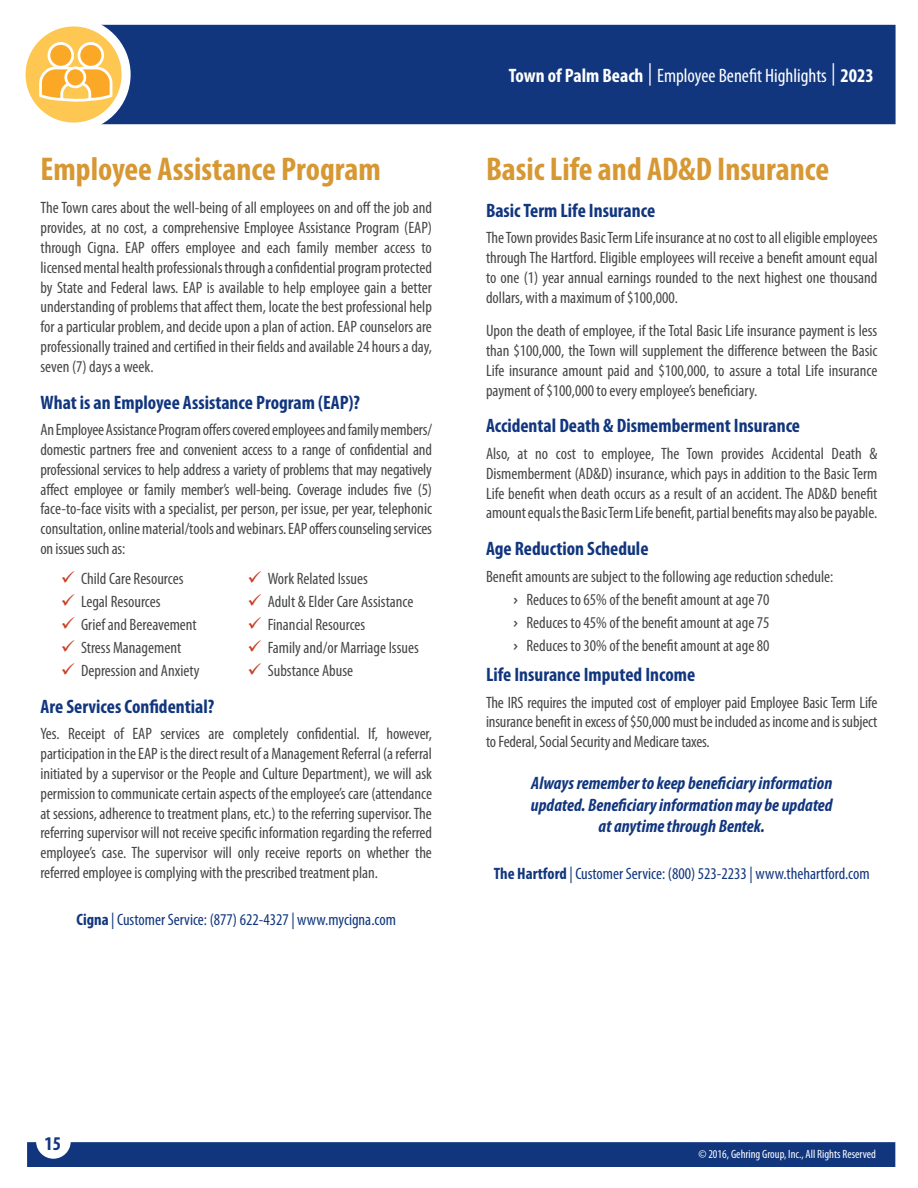
<style>
.page{position:relative;width:918px;height:1188px;background:#fff}
.page>*{position:absolute;margin:0;border:0;box-sizing:border-box;transform-origin:0 0}
.TOC_-_Insurance_Type{font:700 condensed 33px "Myriad Pro";color:#d79833}
.Body_-_Sub_Header{font:700 condensed 19.5px "Myriad Pro";color:#11367e}
.t1{font:condensed 19.5px "Myriad Pro";color:#fff}
.Body_-_Centered_Note{font:italic 700 condensed 18px/21.6px "Myriad Pro";color:#11367e;text-align:center}
.Body_-_Main{font:condensed 16.5px/19.8px "Myriad Pro";color:#464748;text-align:justify}
.Body_-_Carrier_Info{font:condensed 16.5px "Myriad Pro";color:#11367e}
.t2{font:condensed 12px "Myriad Pro";color:#fff}
.s1{font-weight:700}
.s2{font-size:22.35px}
.s3{font-family:"Frankthe Architect";font-stretch:normal}
</style>
<div class="page">
<div style="left:27px;top:1142px;width:868px;height:25px;background:#11367e"></div>
<div style="left:104px;top:25px;width:792px;height:99px;background:#11367e"></div>
<svg style="left:21px;top:22px;width:105px;height:105px;fill:#fec752"></svg>
<div style="left:17px;top:17px;width:114px;height:115px;border:9px solid #fff;border-radius:50%"></div>
<div style="left:49px;top:43px;width:24px;height:24px;background:#faa826;border-radius:50%"></div>
<div style="left:48px;top:42px;width:26px;height:27px;border:3px solid #fff;border-radius:50%"></div>
<div style="left:79px;top:43px;width:24px;height:24px;background:#faa826;border-radius:50%"></div>
<div style="left:78px;top:42px;width:26px;height:27px;border:3px solid #fff;border-radius:50%"></div>
<svg style="left:38px;top:65px;width:76px;height:37px"></svg>
<div style="left:66px;top:68px;width:19px;height:19px;background:#faa826;border-radius:50%"></div>
<div style="left:64px;top:66px;width:22px;height:22px;border:3px solid #fff;border-radius:50%"></div>
<p class="TOC_-_Insurance_Type" style="left:40px;top:148px;width:342px">Employee Assistance Program</p>
<p class="Body_-_Main" style="left:40px;top:198px;width:393px">The Town cares about the well-being of all employees on and off the job and provides, at no cost, a comprehensive Employee Assistance Program (EAP) through Cigna. EAP offers employee and each family member access to licensed mental health professionals through a confidential program protected by State and Federal laws. EAP is available to help employee gain a better understanding of problems that affect them, locate the best professional help for a particular problem, and decide upon a plan of action. EAP counselors are professionally trained and certified in their fields and available 24 hours a day, seven (7) days a week.</p>
<p class="Body_-_Sub_Header" style="left:40px;top:390px;width:321px">What is an Employee Assistance Program (EAP)?</p>
<p class="Body_-_Main" style="left:40px;top:420px;width:393px">An Employee Assistance Program offers covered employees and family members/ domestic partners free and convenient access to a range of confidential and professional services to help address a variety of problems that may negatively affect employee or family member’s well-being. Coverage includes five (5) face-to-face visits with a specialist, per person, per issue, per year, telephonic consultation, online material/tools and webinars. EAP offers counseling services on issues such as:</p>
<p class="Body_-_Main" style="left:81px;top:568px;width:104px">Child Care Resources</p>
<p class="Body_-_Main" style="left:81px;top:591px;width:81px">Legal Resources</p>
<p class="Body_-_Main" style="left:81px;top:614px;width:117px">Grief and Bereavement</p>
<p class="Body_-_Main" style="left:81px;top:637px;width:102px">Stress Management</p>
<p class="Body_-_Main" style="left:81px;top:660px;width:120px">Depression and Anxiety</p>
<p class="Body_-_Main" style="left:268px;top:568px;width:102px">Work Related Issues</p>
<p class="Body_-_Main" style="left:268px;top:591px;width:147px">Adult &amp; Elder Care Assistance</p>
<p class="Body_-_Main" style="left:268px;top:614px;width:99px">Financial Resources</p>
<p class="Body_-_Main" style="left:268px;top:637px;width:153px">Family and/or Marriage Issues</p>
<p class="Body_-_Main" style="left:268px;top:660px;width:87px">Substance Abuse</p>
<p class="Body_-_Sub_Header" style="left:40px;top:694px;width:175px">Are Services Confidential?</p>
<p class="Body_-_Main" style="left:40px;top:724px;width:393px">Yes. Receipt of EAP services are completely confidential. If, however, participation in the EAP is the direct result of a Management Referral (a referral initiated by a supervisor or the People and Culture Department), we will ask permission to communicate certain aspects of the employee’s care (attendance at sessions, adherence to treatment plans, etc.) to the referring supervisor. The referring supervisor will not receive specific information regarding the referred employee’s case. The supervisor will only receive reports on whether the referred employee is complying with the prescribed treatment plan.</p>
<p class="Body_-_Carrier_Info" style="left:77px;top:909px;width:321px"><span class="s1">Cigna</span> | Customer Service: (877) 622-4327 | www.mycigna.com</p>
<p class="t1" style="left:509px;top:64px;width:366px"><span class="s1">Town of Palm Beach</span> <span class="s2">|</span> Employee Benefit Highlights <span class="s2">|</span> <span class="s1">2023</span></p>
<p class="TOC_-_Insurance_Type" style="left:486px;top:148px;width:345px">Basic Life and AD&amp;D Insurance</p>
<p class="Body_-_Sub_Header" style="left:486px;top:198px;width:171px">Basic Term Life Insurance</p>
<p class="Body_-_Main" style="left:486px;top:228px;width:393px">The Town provides Basic Term Life insurance at no cost to all eligible employees through The Hartford. Eligible employees will receive a benefit amount equal to one (1) year annual earnings rounded to the next highest one thousand dollars, with a maximum of $100,000.</p>
<p class="Body_-_Main" style="left:486px;top:321px;width:393px">Upon the death of employee, if the Total Basic Life insurance payment is less than $100,000, the Town will supplement the difference between the Basic Life insurance amount paid and $100,000, to assure a total Life insurance payment of $100,000 to every employee’s beneficiary.</p>
<p class="Body_-_Sub_Header" style="left:486px;top:414px;width:316px">Accidental Death &amp; Dismemberment Insurance</p>
<p class="Body_-_Main" style="left:486px;top:443px;width:393px">Also, at no cost to employee, The Town provides Accidental Death &amp; Dismemberment (AD&amp;D) insurance, which pays in addition to the Basic Term Life benefit when death occurs as a result of an accident. The AD&amp;D benefit amount equals the Basic Term Life benefit, partial benefits may also be payable.</p>
<p class="Body_-_Sub_Header" style="left:486px;top:537px;width:164px">Age Reduction Schedule</p>
<p class="Body_-_Main" style="left:486px;top:566px;width:349px">Benefit amounts are subject to the following age reduction schedule:</p>
<p class="Body_-_Main" style="left:513px;top:589px;width:258px"><span class="s3">›</span> Reduces to 65% of the benefit amount at age 70</p>
<p class="Body_-_Main" style="left:513px;top:612px;width:258px"><span class="s3">›</span> Reduces to 45% of the benefit amount at age 75</p>
<p class="Body_-_Main" style="left:513px;top:635px;width:258px"><span class="s3">›</span> Reduces to 30% of the benefit amount at age 80</p>
<p class="Body_-_Sub_Header" style="left:486px;top:662px;width:211px">Life Insurance Imputed Income</p>
<p class="Body_-_Main" style="left:486px;top:692px;width:393px">The IRS requires the imputed cost of employer paid Employee Basic Term Life insurance benefit in excess of $50,000 must be included as income and is subject to Federal, Social Security and Medicare taxes.</p>
<p class="Body_-_Centered_Note" style="left:531px;top:772px;width:303px">Always remember to keep beneficiary information updated. Beneficiary information may be updated at anytime through Bentek.</p>
<p class="Body_-_Carrier_Info" style="left:494px;top:864px;width:378px"><span class="s1">The Hartford</span> | Customer Service: (800) 523-2233 | www.thehartford.com</p>
<p class="Body_-_Sub_Header" style="left:45px;top:1132px;width:18px">15</p>
<p class="t2" style="left:698px;top:1147px;width:179px">© 2016, Gehring Group, Inc., All Rights Reserved</p>
</div>
